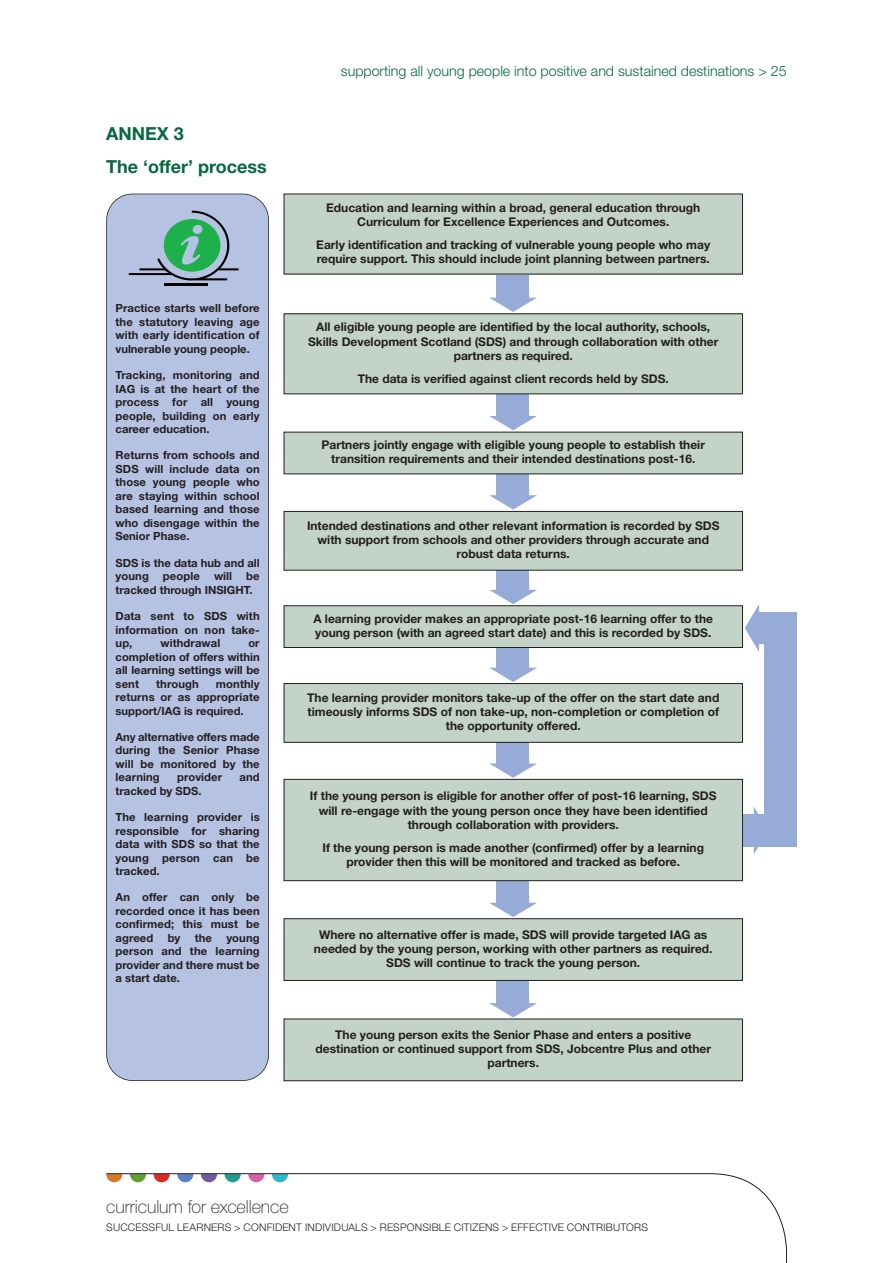
<style>
.page{position:relative;width:893px;height:1263px;background:#fff}
.page>*{position:absolute;margin:0;border:0;box-sizing:border-box;transform-origin:0 0}
.t1{font:700 18px/32.5px "Helvetica Neue";color:#06693e}
.t2{font:100 18px "Helvetica Neue";letter-spacing:-.005em;color:#231f20}
.t3{font:300 14.25px "Helvetica Neue";color:#06693e}
.t4{font:700 12px/14.2px "Helvetica Neue";color:#231f20;text-align:center}
.t5{font:700 11.25px/13.5px "Helvetica Neue";letter-spacing:.01em;color:#231f20;text-align:justify}
.t6{font:300 10.5px "Helvetica Neue";letter-spacing:.015em;color:#231f20}
</style>
<div class="page">
<div style="left:724px;top:814px;width:73px;height:33px;background:#96abd7"></div>
<div style="left:497px;top:247px;width:32px;height:54px;background:#96abd7"></div>
<div style="left:497px;top:365px;width:32px;height:54px;background:#96abd7"></div>
<div style="left:497px;top:539px;width:32px;height:54px;background:#96abd7"></div>
<div style="left:497px;top:713px;width:32px;height:54px;background:#96abd7"></div>
<div style="left:497px;top:852px;width:32px;height:54px;background:#96abd7"></div>
<div style="left:497px;top:953px;width:32px;height:54px;background:#96abd7"></div>
<svg style="left:106px;top:1173px;width:681px;height:90px"></svg>
<div style="left:284px;top:194px;width:458px;height:80px;background:#c4d3c7"></div>
<div style="left:284px;top:314px;width:458px;height:80px;background:#c4d3c7"></div>
<div style="left:284px;top:313px;width:459px;height:81px;border:1px solid #231f20"></div>
<div style="left:284px;top:432px;width:458px;height:42px;background:#c4d3c7"></div>
<div style="left:284px;top:511px;width:458px;height:59px;background:#c4d3c7"></div>
<div style="left:284px;top:511px;width:459px;height:60px;border:1px solid #231f20"></div>
<div style="left:284px;top:606px;width:458px;height:41px;background:#c4d3c7"></div>
<div style="left:284px;top:605px;width:459px;height:43px;border:1px solid #231f20"></div>
<div style="left:284px;top:683px;width:458px;height:59px;background:#c4d3c7"></div>
<div style="left:284px;top:683px;width:459px;height:60px;border:1px solid #231f20"></div>
<div style="left:284px;top:779px;width:458px;height:102px;background:#c4d3c7"></div>
<div style="left:284px;top:779px;width:459px;height:102px;border:1px solid #231f20"></div>
<div style="left:284px;top:919px;width:458px;height:61px;background:#c4d3c7"></div>
<div style="left:284px;top:918px;width:459px;height:63px;border:1px solid #231f20"></div>
<div style="left:284px;top:1019px;width:458px;height:62px;background:#c4d3c7"></div>
<div style="left:284px;top:1018px;width:459px;height:63px;border:1px solid #231f20"></div>
<div style="left:107px;top:194px;width:162px;height:886px;background:#b6c2e2;border-radius:26px"></div>
<div style="left:106px;top:194px;width:163px;height:887px;border:2px solid #231f20;border-radius:26px"></div>
<div style="left:764px;top:612px;width:33px;height:217px;background:#96abd7"></div>
<hr style="left:165px;top:284px;width:43px;height:2px;background:#040503">
<svg style="left:129px;top:211px;width:109px;height:69px"></svg>
<svg style="left:489px;top:409px;width:48px;height:90px"></svg>
<svg style="left:489px;top:583px;width:48px;height:88px"></svg>
<h1 class="t1" style="left:106px;top:119px;width:162px">ANNEX 3<br>The ‘offer’ process</h1>
<p class="t5" style="left:116px;top:303px;width:146px">Practice starts well before the statutory leaving age with early identification of vulnerable young people.</p>
<p class="t5" style="left:116px;top:369px;width:146px">Tracking, monitoring and IAG is at the heart of the process for all young people, building on early career education.</p>
<p class="t5" style="left:116px;top:450px;width:146px">Returns from schools and SDS will include data on those young people who are staying within school based learning and those who disengage within the Senior Phase.</p>
<p class="t5" style="left:116px;top:557px;width:146px">SDS is the data hub and all young</p>
<p class="t5" style="left:116px;top:570px;width:146px;text-indent:131px">be tracked through INSIGHT.</p>
<p class="t5" style="left:116px;top:610px;width:146px">Data sent to SDS with information on non take&shy;up,</p>
<p class="t5" style="left:163px;top:570px;width:38px">people</p>
<p class="t5" style="left:214px;top:570px;width:20px">will</p>
<p class="t5" style="left:160px;top:637px;width:61px">withdrawal</p>
<p class="t5" style="left:116px;top:637px;width:146px;text-indent:133px">or completion of offers within all learning settings will be sent</p>
<p class="t5" style="left:116px;top:678px;width:146px;text-indent:100px">monthly returns or as appropriate support/IAG is required.</p>
<p class="t5" style="left:116px;top:731px;width:146px">Any alternative offers made during the Senior Phase will be monitored by the learning</p>
<p class="t5" style="left:156px;top:678px;width:44px">through</p>
<p class="t5" style="left:177px;top:771px;width:47px">provider</p>
<p class="t5" style="left:239px;top:771px;width:22px">and</p>
<p class="t5" style="left:116px;top:785px;width:88px">tracked by SDS.</p>
<p class="t5" style="left:116px;top:811px;width:146px">The learning provider is responsible for sharing data with SDS so that the young person can be tracked.</p>
<p class="t5" style="left:116px;top:891px;width:146px">An offer can only be recorded once it has been confirmed; this must be agreed</p>
<p class="t5" style="left:168px;top:932px;width:14px">by</p>
<p class="t5" style="left:195px;top:932px;width:19px">the</p>
<p class="t5" style="left:116px;top:932px;width:146px;text-indent:111px">young person and the learning provider and there must be a start date.</p>
<p class="t3" style="left:341px;top:66px;width:447px">supporting all young people into positive and sustained destinations &gt; 25</p>
<p class="t4" style="left:326px;top:201px;width:376px">Education and learning within a broad, general education through<br>Curriculum for Excellence Experiences and Outcomes.</p>
<p class="t4" style="left:316px;top:238px;width:395px;text-align:left">Early identification and tracking of vulnerable young people who may require support. This should include joint planning between partners.</p>
<p class="t4" style="left:308px;top:321px;width:412px">All eligible young people are identified by the local authority, schools,<br>Skills Development Scotland (SDS) and through collaboration with other partners as required.</p>
<p class="t4" style="left:358px;top:372px;width:312px">The data is verified against client records held by SDS.</p>
<p class="t4" style="left:322px;top:439px;width:385px">Partners jointly engage with eligible young people to establish their transition requirements and their intended destinations post-16.</p>
<p class="t4" style="left:307px;top:519px;width:414px">Intended destinations and other relevant information is recorded by SDS with support from schools and other providers through accurate and robust data returns.</p>
<p class="t4" style="left:313px;top:612px;width:401px;text-align:left">A learning provider makes an appropriate post-16 learning offer to the young person (with an agreed start date) and this is recorded by SDS.</p>
<p class="t4" style="left:307px;top:691px;width:414px">The learning provider monitors take-up of the offer on the start date and timeously informs SDS of non take-up, non-completion or completion of the opportunity offered.</p>
<p class="t4" style="left:310px;top:790px;width:408px">If the young person is eligible for another offer of post-16 learning, SDS will re-engage with the young person once they have been identified through collaboration with providers.</p>
<p class="t4" style="left:322px;top:841px;width:383px">If the young person is made another (confirmed) offer by a learning provider then this will be monitored and tracked as before.</p>
<p class="t4" style="left:314px;top:928px;width:400px">Where no alternative offer is made, SDS will provide targeted IAG as needed by the young person, working with other partners as required.<br>SDS will continue to track the young person.</p>
<p class="t4" style="left:316px;top:1028px;width:397px">The young person exits the Senior Phase and enters a positive destination or continued support from SDS, Jobcentre Plus and other partners.</p>
<h1 class="t2" style="left:106px;top:1200px;width:184px">curriculum for excellence</h1>
<p class="t6" style="left:106px;top:1223px;width:543px">SUCCESSFUL LEARNERS &gt; CONFIDENT INDIVIDUALS &gt; RESPONSIBLE CITIZENS &gt; EFFECTIVE CONTRIBUTORS</p>
</div>
